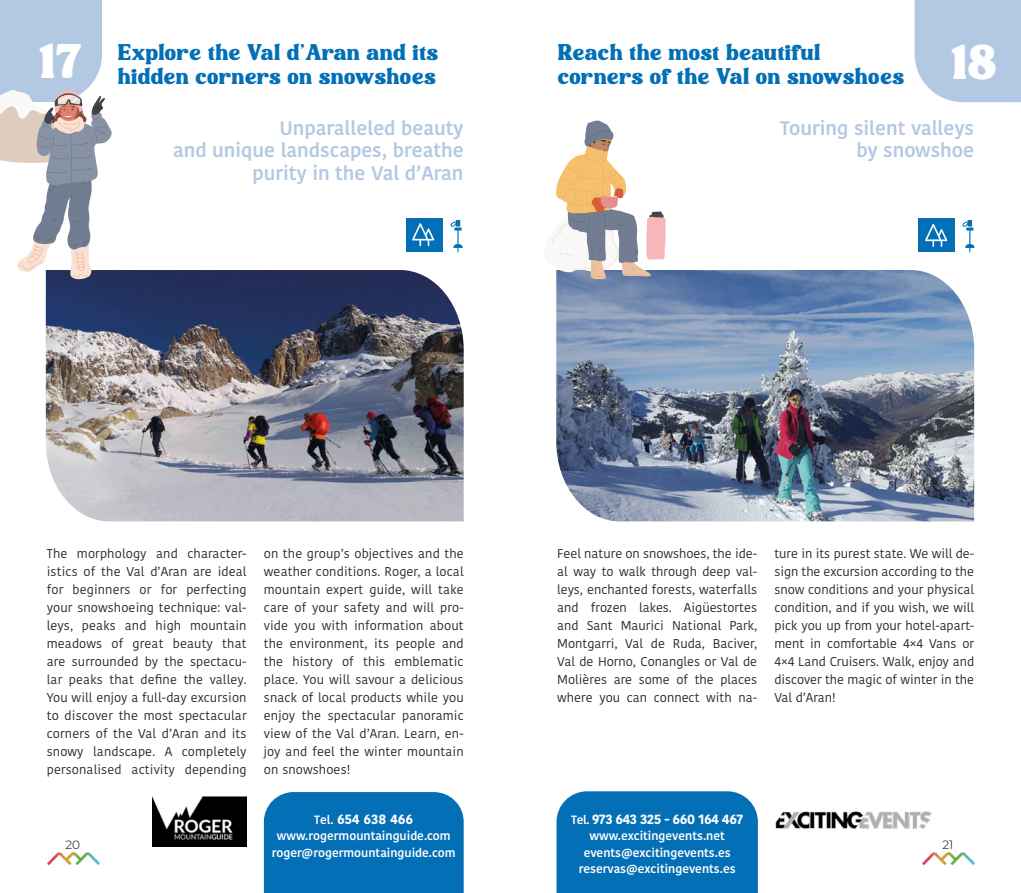
<style>
.page{position:relative;width:1021px;height:893px;background:#fff}
.page>*{position:absolute;margin:0;border:0;box-sizing:border-box;transform-origin:0 0}
.t1{font:48.6px "MADE Mountain";color:#fff}
.t2{font:24px/24px "Mahoda Display";letter-spacing:.01em;color:#026fb6}
.t3{font:600 19.5px/22.5px "Kohinoor Bangla";color:#b3c8e3;text-align:right}
.t4{font:700 13.5px "Kohinoor Bangla";letter-spacing:-.03em;color:#fff}
.t5{font:700 13.5px "Kohinoor Bangla";color:#fff}
.t6{font:12.75px/18px "Kohinoor Bangla";color:#282827;text-align:justify}
.t7{font:600 12px/16.2px "Kohinoor Bangla";color:#fff;text-align:center}
.t8{font:300 12px "Montserrat";color:#000}
.s1{font-weight:600;font-size:12px}
</style>
<div class="page">
<div style="left:914px;top:0;width:106px;height:102px;background:#b3c8e3"></div>
<img style="left:46px;top:270px;width:417px;height:251px">
<img style="left:556px;top:270px;width:418px;height:251px">
<div style="left:406px;top:219px;width:37px;height:33px;background:#026fb6"></div>
<div style="left:264px;top:792px;width:199px;height:101px;background:#026fb6"></div>
<div style="left:556px;top:791px;width:201px;height:102px;background:#026fb6"></div>
<svg style="left:450px;top:220px;width:12px;height:32px"></svg>
<svg style="left:962px;top:220px;width:12px;height:32px"></svg>
<img style="left:47px;top:851px;width:53px;height:14px">
<img style="left:922px;top:851px;width:53px;height:14px">
<svg style="left:412px;top:223px;width:22px;height:23px"></svg>
<div style="left:917px;top:219px;width:37px;height:33px;background:#026fb6"></div>
<svg style="left:925px;top:224px;width:22px;height:23px"></svg>
<svg style="left:0;top:0;width:112px;height:280px"></svg>
<svg style="left:552px;top:120px;width:114px;height:159px"></svg>
<img style="left:152px;top:796px;width:94px;height:50px">
<img style="left:775px;top:811px;width:157px;height:19px">
<h1 class="t1" style="left:38px;top:28px;width:47px">17</h1>
<h1 class="t1" style="left:949px;top:29px;width:49px">18</h1>
<h2 class="t2" style="left:118px;top:40px;width:322px">Explore the Val d’Aran and its hidden corners on snowshoes</h2>
<h2 class="t2" style="left:558px;top:40px;width:348px">Reach the most beautiful corners of the Val on snowshoes</h2>
<h3 class="t3" style="left:173px;top:116px;width:292px">Unparalleled beauty<br>and unique landscapes, breathe purity in the Val d’Aran</h3>
<h3 class="t3" style="left:780px;top:116px;width:195px">Touring silent valleys by snowshoe</h3>
<p class="t6" style="left:47px;top:544px;width:201px">The morphology and character&shy;istics of the Val d’Aran are ideal for beginners or for perfecting your snowshoeing technique: val&shy;leys, peaks and high mountain meadows of great beauty that are surrounded by the spectacu&shy;lar peaks that define the valley.<br>You will enjoy a full-day excursion to discover the most spectacular corners of the Val d’Aran and its snowy landscape. A completely personalised activity depending</p>
<p class="t6" style="left:264px;top:544px;width:201px">on the group’s objectives and the weather conditions. Roger, a local mountain expert guide, will take care of your safety and will pro&shy;vide you with information about the environment, its people and the history of this emblematic place. You will savour a delicious snack of local products while you enjoy the spectacular panoramic view of the Val d’Aran. Learn, en&shy;joy and feel the winter mountain on snowshoes!</p>
<p class="t6" style="left:557px;top:544px;width:201px">Feel nature on snowshoes, the ide&shy;al way to walk through deep val&shy;leys, enchanted forests, waterfalls and frozen lakes. Aigüestortes and Sant Maurici National Park, Montgarri, Val de Ruda, Baciver, Val de Horno, Conangles or Val de Molières are some of the places where you can connect with na-</p>
<p class="t6" style="left:774px;top:544px;width:201px">ture in its purest state. We will de&shy;sign the excursion according to the snow conditions and your physical condition, and if you wish, we will pick you up from your hotel-apart&shy;ment in comfortable 4×4 Vans or 4×4 Land Cruisers. Walk, enjoy and discover the magic of winter in the Val d’Aran!</p>
<p class="t5" style="left:314px;top:808px;width:101px"><span class="s1">Tel.</span> 654 638 466</p>
<p class="t7" style="left:272px;top:828px;width:185px">www.rogermountainguide.com roger@rogermountainguide.com</p>
<p class="t4" style="left:571px;top:808px;width:174px"><span class="s1">Tel.</span> 973 643 325 - 660 164 467</p>
<p class="t7" style="left:578px;top:828px;width:158px">www.excitingevents.net events@excitingevents.es reservas@excitingevents.es</p>
<p class="t8" style="left:65px;top:836px;width:16px">20</p>
<p class="t8" style="left:942px;top:836px;width:12px">21</p>
</div>
